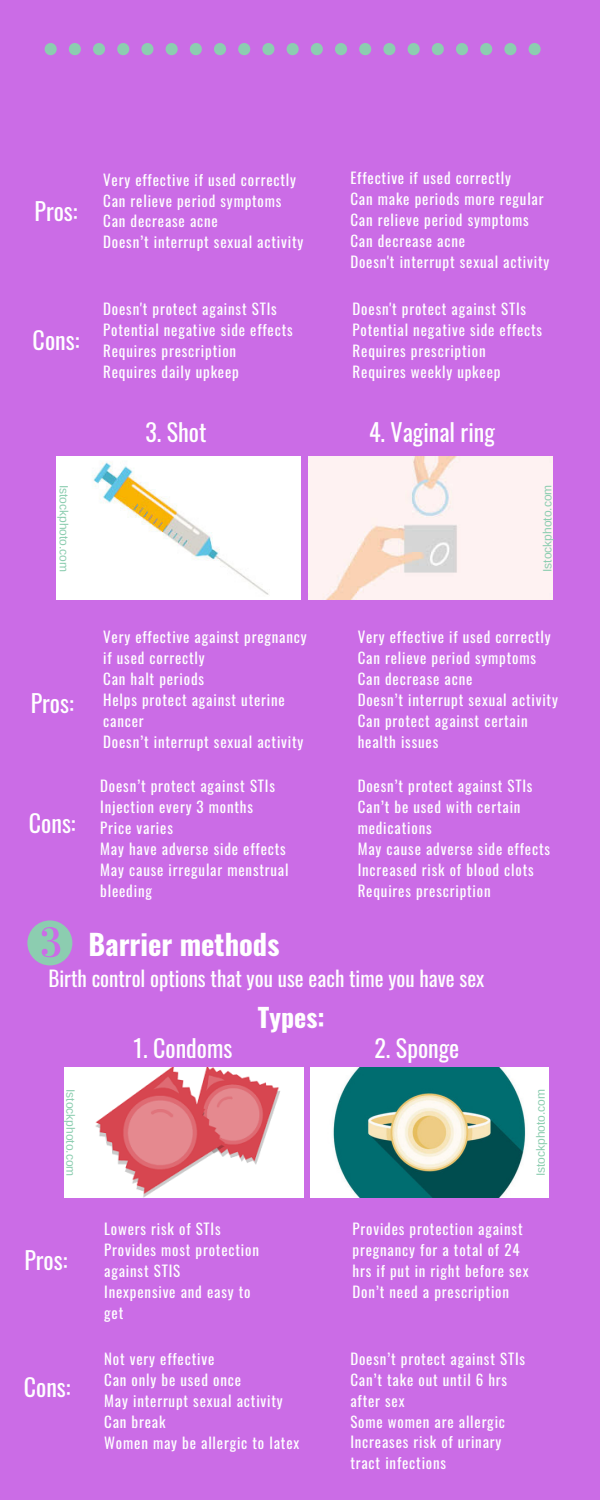
<style>
.page{position:relative;width:600px;height:1500px;background:#cb6ce6}
.page>*{position:absolute;margin:0;border:0;box-sizing:border-box;transform-origin:0 0}
.t1{font:700 28.5px "Oswald";color:#fff}
.t2{font:700 26px "Oswald";color:#fff}
.t3{font:24px "Oswald";color:#fff}
.t4{font:21px "Oswald";color:#fff}
.t5{font:15px/21px "Oswald";letter-spacing:.055em;color:#fff}
.t6{font:12px "Arimo";color:#8ccdb0}
</style>
<div class="page">
<svg style="left:27px;top:920px;width:45px;height:45px"></svg>
<svg style="left:45px;top:43px;width:12px;height:12px"></svg>
<svg style="left:69px;top:43px;width:12px;height:12px"></svg>
<svg style="left:93px;top:43px;width:12px;height:12px"></svg>
<svg style="left:117px;top:43px;width:12px;height:12px"></svg>
<svg style="left:141px;top:43px;width:12px;height:12px"></svg>
<svg style="left:166px;top:43px;width:12px;height:12px"></svg>
<svg style="left:190px;top:43px;width:12px;height:12px"></svg>
<svg style="left:214px;top:43px;width:12px;height:12px"></svg>
<svg style="left:238px;top:43px;width:12px;height:12px"></svg>
<svg style="left:262px;top:43px;width:12px;height:12px"></svg>
<svg style="left:287px;top:43px;width:12px;height:12px"></svg>
<svg style="left:311px;top:43px;width:12px;height:12px"></svg>
<svg style="left:335px;top:43px;width:12px;height:12px"></svg>
<svg style="left:359px;top:43px;width:12px;height:12px"></svg>
<svg style="left:383px;top:43px;width:12px;height:12px"></svg>
<svg style="left:408px;top:43px;width:12px;height:12px"></svg>
<svg style="left:432px;top:43px;width:12px;height:12px"></svg>
<svg style="left:456px;top:43px;width:12px;height:12px"></svg>
<svg style="left:480px;top:43px;width:12px;height:12px"></svg>
<svg style="left:504px;top:43px;width:12px;height:12px"></svg>
<svg style="left:529px;top:43px;width:12px;height:12px"></svg>
<img style="left:56px;top:456px;width:245px;height:144px">
<img style="left:308px;top:456px;width:245px;height:144px">
<img style="left:65px;top:1068px;width:238px;height:129px">
<img style="left:311px;top:1068px;width:237px;height:129px">
<h3 class="t3" style="left:34px;top:192px;width:45px">Pros:</h3>
<h3 class="t3" style="left:33px;top:321px;width:48px">Cons:</h3>
<p class="t5" style="left:103px;top:168px;width:202px">Very effective if used correctly<br>Can relieve period symptoms<br>Can decrease acne<br>Doesn’t interrupt sexual activity</p>
<p class="t5" style="left:103px;top:297px;width:191px">Doesn't protect against STIs<br>Potential negative side effects<br>Requires prescription<br>Requires daily upkeep</p>
<p class="t5" style="left:350px;top:167px;width:201px">Effective if used correctly<br>Can make periods more regular<br>Can relieve period symptoms<br>Can decrease acne<br>Doesn't interrupt sexual activity</p>
<p class="t5" style="left:353px;top:297px;width:191px">Doesn't protect against STIs<br>Potential negative side effects<br>Requires prescription<br>Requires weekly upkeep</p>
<h3 class="t3" style="left:145px;top:414px;width:63px">3. Shot</h3>
<h3 class="t3" style="left:369px;top:414px;width:127px">4. Vaginal ring</h3>
<p class="t6" style="left:71px;top:485px;width:89px;rotate:90deg">Istockphoto.com</p>
<p class="t6" style="left:540px;top:572px;width:89px;rotate:-90deg">Istockphoto.com</p>
<h3 class="t3" style="left:31px;top:684px;width:45px">Pros:</h3>
<h3 class="t3" style="left:29px;top:804px;width:48px">Cons:</h3>
<p class="t5" style="left:103px;top:625px;width:205px">Very effective against pregnancy if used correctly<br>Can halt periods<br>Helps protect against uterine cancer<br>Doesn’t interrupt sexual activity</p>
<p class="t5" style="left:100px;top:775px;width:190px">Doesn’t protect against STIs<br>Injection every 3 months<br>Price varies<br>May have adverse side effects<br>May cause irregular menstrual bleeding</p>
<p class="t5" style="left:358px;top:625px;width:202px">Very effective if used correctly<br>Can relieve period symptoms<br>Can decrease acne<br>Doesn’t interrupt sexual activity<br>Can protect against certain health issues</p>
<p class="t5" style="left:358px;top:775px;width:194px">Doesn’t protect against STIs<br>Can’t be used with certain medications<br>May cause adverse side effects<br>Increased risk of blood clots<br>Requires prescription</p>
<h1 class="t1" style="left:88px;top:922px;width:193px">Barrier methods</h1>
<h3 class="t4" style="left:49px;top:962px;width:437px">Birth control options that you use each time you have sex</h3>
<h2 class="t2" style="left:258px;top:997px;width:68px">Types:</h2>
<h3 class="t3" style="left:134px;top:1029px;width:100px">1. Condoms</h3>
<h3 class="t3" style="left:375px;top:1029px;width:86px">2. Sponge</h3>
<p class="t6" style="left:77px;top:1089px;width:89px;rotate:90deg">Istockphoto.com</p>
<p class="t6" style="left:534px;top:1176px;width:89px;rotate:-90deg">Istockphoto.com</p>
<h3 class="t3" style="left:24px;top:1242px;width:45px">Pros:</h3>
<h3 class="t3" style="left:24px;top:1368px;width:48px">Cons:</h3>
<p class="t5" style="left:104px;top:1218px;width:156px">Lowers risk of STIs<br>Provides most protection against STIS<br>Inexpensive and easy to get</p>
<p class="t5" style="left:104px;top:1348px;width:197px">Not very effective<br>Can only be used once<br>May interrupt sexual activity<br>Can break<br>Women may be allergic to latex</p>
<p class="t5" style="left:353px;top:1218px;width:177px">Provides protection against pregnancy for a total of 24 hrs if put in right before sex<br>Don’t need a prescription</p>
<p class="t5" style="left:350px;top:1348px;width:176px">Doesn’t protect against STIs<br>Can’t take out until 6 hrs after sex<br>Some women are allergic<br>Increases risk of urinary tract infections</p>
</div>
